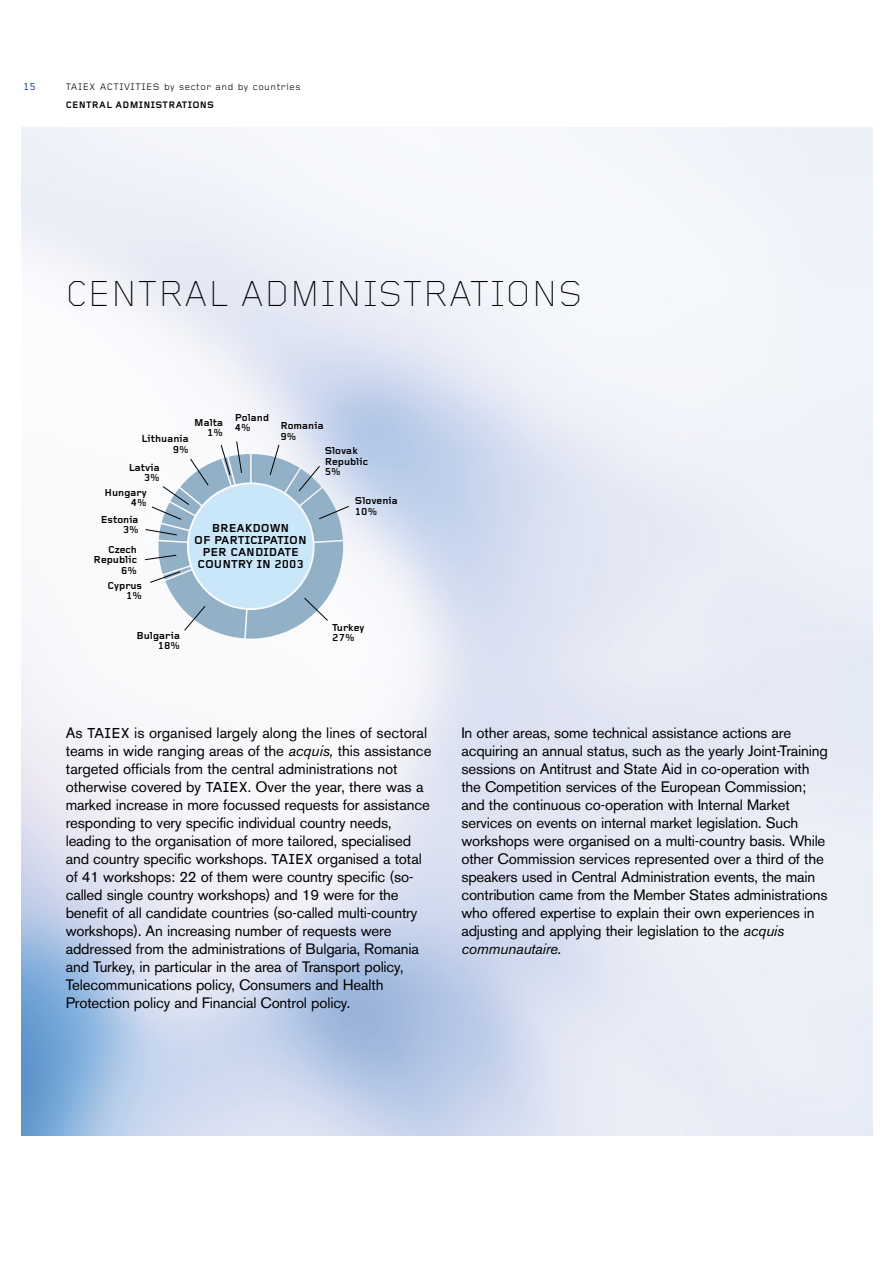
<style>
.page{position:relative;width:893px;height:1262px;background:#fff}
.page>*{position:absolute;margin:0;border:0;box-sizing:border-box;transform-origin:0 0}
.t1{font:300 37.5px "Foundry Gridnik";letter-spacing:.03em;color:#000}
.t2{font:15px/18px "Akzidenz Grotesk BE";letter-spacing:-.01em;color:#000}
.t3{font:700 12px/12px "Foundry Gridnik";color:#000;text-align:center}
.t4{font:700 10.5px/10.5px "Foundry Gridnik";color:#000;text-align:right}
.t5{font:500 10.5px "Foundry Gridnik";color:#26509b}
.t6{font:9.75px "Foundry Gridnik";letter-spacing:.055em;color:#000}
.t7{font:700 9.75px "Foundry Gridnik";letter-spacing:.03em;color:#000}
.s1{font-family:"Foundry Gridnik";font-weight:500}
.s2{font-style:italic}
</style>
<div class="page">
<img style="left:22px;top:128px;width:850px;height:1007px">
<svg style="left:144px;top:441px;width:206px;height:197px"></svg>
<p class="t5" style="left:23px;top:83px;width:14px">15</p>
<p class="t6" style="left:66px;top:84px;width:236px">TAIEX ACTIVITIES by sector and by countries</p>
<p class="t7" style="left:66px;top:102px;width:150px">CENTRAL ADMINISTRATIONS</p>
<h1 class="t1" style="left:66px;top:281px;width:518px">CENTRAL ADMINISTRATIONS</h1>
<p class="t4" style="left:194px;top:418px;width:31px">Malta<br>1%</p>
<p class="t4" style="left:141px;top:434px;width:49px">Lithuania<br>9%</p>
<p class="t4" style="left:129px;top:463px;width:32px">Latvia<br>3%</p>
<p class="t4" style="left:235px;top:413px;width:36px;text-align:left">Poland<br>4%</p>
<p class="t4" style="left:280px;top:422px;width:45px;text-align:left">Romania<br>9%</p>
<p class="t4" style="left:324px;top:446px;width:45px;text-align:left">Slovak<br>Republic<br>5%</p>
<p class="t4" style="left:104px;top:488px;width:44px">Hungary<br>4%</p>
<p class="t4" style="left:101px;top:515px;width:39px">Estonia<br>3%</p>
<p class="t4" style="left:94px;top:545px;width:45px">Czech<br>Republic<br>6%</p>
<p class="t4" style="left:108px;top:581px;width:36px">Cyprus<br>1%</p>
<p class="t3" style="left:194px;top:523px;width:114px">BREAKDOWN<br>OF PARTICIPATION<br>PER CANDIDATE<br>COUNTRY IN 2003</p>
<p class="t4" style="left:355px;top:497px;width:44px;text-align:left">Slovenia<br>10%</p>
<p class="t4" style="left:332px;top:623px;width:34px">Turkey</p>
<p class="t4" style="left:136px;top:631px;width:45px">Bulgaria</p>
<p class="t4" style="left:332px;top:633px;width:24px">27%</p>
<p class="t4" style="left:158px;top:641px;width:24px">18%</p>
<p class="t2" style="left:66px;top:725px;width:367px">As <span class="s1">TAIEX</span> is organised largely along the lines of sectoral teams in wide ranging areas of the <span class="s2">acquis,</span> this assistance targeted officials from the central administrations not otherwise covered by <span class="s1">TAIEX</span>. Over the year, there was a marked increase in more focussed requests for assistance responding to very specific individual country needs, leading to the organisation of more tailored, specialised and country specific workshops. <span class="s1">TAIEX</span> organised a total of 41 workshops: 22 of them were country specific (so&shy;called single country workshops) and 19 were for the benefit of all candidate countries (so-called multi-country workshops). An increasing number of requests were addressed from the administrations of Bulgaria, Romania and Turkey, in particular in the area of Transport policy, Telecommunications policy, Consumers and Health Protection policy and Financial Control policy.</p>
<p class="t2" style="left:461px;top:725px;width:368px">In other areas, some technical assistance actions are acquiring an annual status, such as the yearly Joint-Training sessions on Antitrust and State Aid in co-operation with the Competition services of the European Commission; and the continuous co-operation with Internal Market services on events on internal market legislation. Such workshops were organised on a multi-country basis. While other Commission services represented over a third of the speakers used in Central Administration events, the main contribution came from the Member States administrations who offered expertise to explain their own experiences in adjusting and applying their legislation to the <span class="s2">acquis communautaire.</span></p>
</div>
